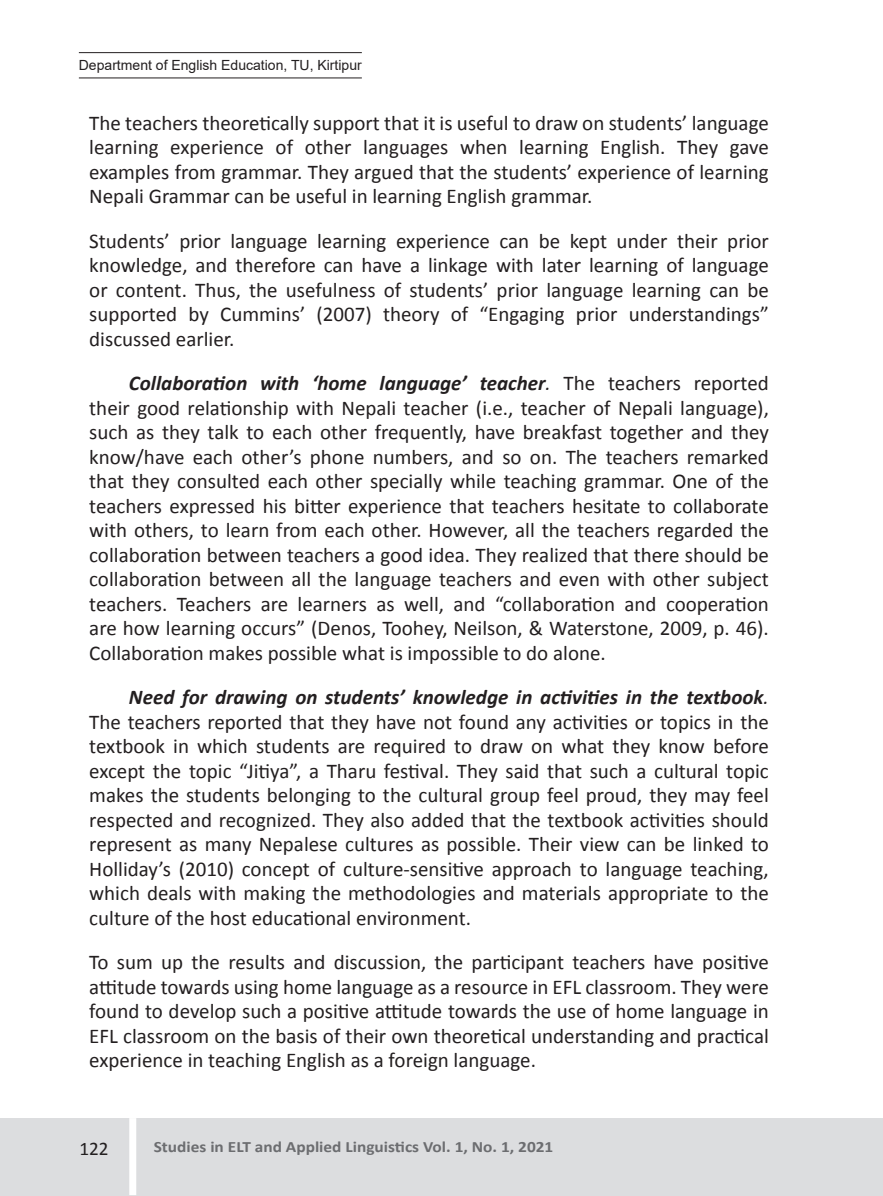
<style>
.page{position:relative;width:883px;height:1196px;background:#fff}
.page>*{position:absolute;margin:0;border:0;box-sizing:border-box;transform-origin:0 0}
.t1{font:21px/24.5px "Calibri";color:#231f20;text-align:justify}
.t2{font:19.25px "Calibri";color:#231f20}
.t3{font:700 15.75px "Calibri";color:#6c6d70;scale:1.1 1}
.t4{font:14px "Arial";color:#231f20}
.s1{font-weight:700;font-style:italic}
.s2{font-style:italic}
</style>
<div class="page">
<div style="left:11px;top:1118px;width:872px;height:77px;background:#dcdddf"></div>
<div style="left:129px;top:1118px;width:7px;height:77px;background:#fff"></div>
<hr style="left:79px;top:77px;width:283px;height:1px;background:#231f20">
<hr style="left:79px;top:52px;width:283px;height:1px;background:#231f20">
<p class="t4" style="left:79px;top:55px;width:284px">Department of English Education, TU, Kirtipur</p>
<p class="t1" style="left:89px;top:111px;width:681px">The teachers theoretically support that it is useful to draw on students’ language learning experience of other languages when learning English. They gave examples from grammar. They argued that the students’ experience of learning Nepali Grammar can be useful in learning English grammar.</p>
<p class="t1" style="left:89px;top:229px;width:681px">Students’ prior language learning experience can be kept under their prior knowledge, and therefore can have a linkage with later learning of language or content. Thus, the usefulness of students’ prior language learning can be supported by Cummins’ (2007) theory of “Engaging prior understandings” discussed earlier.</p>
<p class="t1" style="left:89px;top:371px;width:681px;text-indent:40px"><span class="s1">Collaboration with ‘home language’ teacher</span><span class="s2">.</span> The teachers reported their good relationship with Nepali teacher (i.e., teacher of Nepali language), such as they talk to each other frequently, have breakfast together and they know/have each other’s phone numbers, and so on. The teachers remarked that they consulted each other specially while teaching grammar. One of the teachers expressed his bitter experience that teachers hesitate to collaborate with others, to learn from each other. However, all the teachers regarded the collaboration between teachers a good idea. They realized that there should be collaboration between all the language teachers and even with other subject teachers. Teachers are learners as well, and “collaboration and cooperation are how learning occurs” (Denos, Toohey, Neilson, &amp; Waterstone, 2009, p. 46).<br>Collaboration makes possible what is impossible to do alone.</p>
<p class="t1" style="left:89px;top:685px;width:681px;text-indent:40px"><span class="s1">Need for drawing on students’ knowledge in activities in the textbook</span><span class="s2">.<br></span>The teachers reported that they have not found any activities or topics in the textbook in which students are required to draw on what they know before except the topic “Jitiya”, a Tharu festival. They said that such a cultural topic makes the students belonging to the cultural group feel proud, they may feel respected and recognized. They also added that the textbook activities should represent as many Nepalese cultures as possible. Their view can be linked to Holliday’s (2010) concept of culture-sensitive approach to language teaching, which deals with making the methodologies and materials appropriate to the culture of the host educational environment.</p>
<p class="t1" style="left:89px;top:950px;width:681px">To sum up the results and discussion, the participant teachers have positive attitude towards using home language as a resource in EFL classroom. They were found to develop such a positive attitude towards the use of home language in EFL classroom on the basis of their own theoretical understanding and practical experience in teaching English as a foreign language.</p>
<p class="t2" style="left:79px;top:1136px;width:31px">122</p>
<p class="t3" style="left:154px;top:1136px;width:365px">Studies in ELT and Applied Linguistics Vol. 1, No. 1, 2021</p>
</div>
